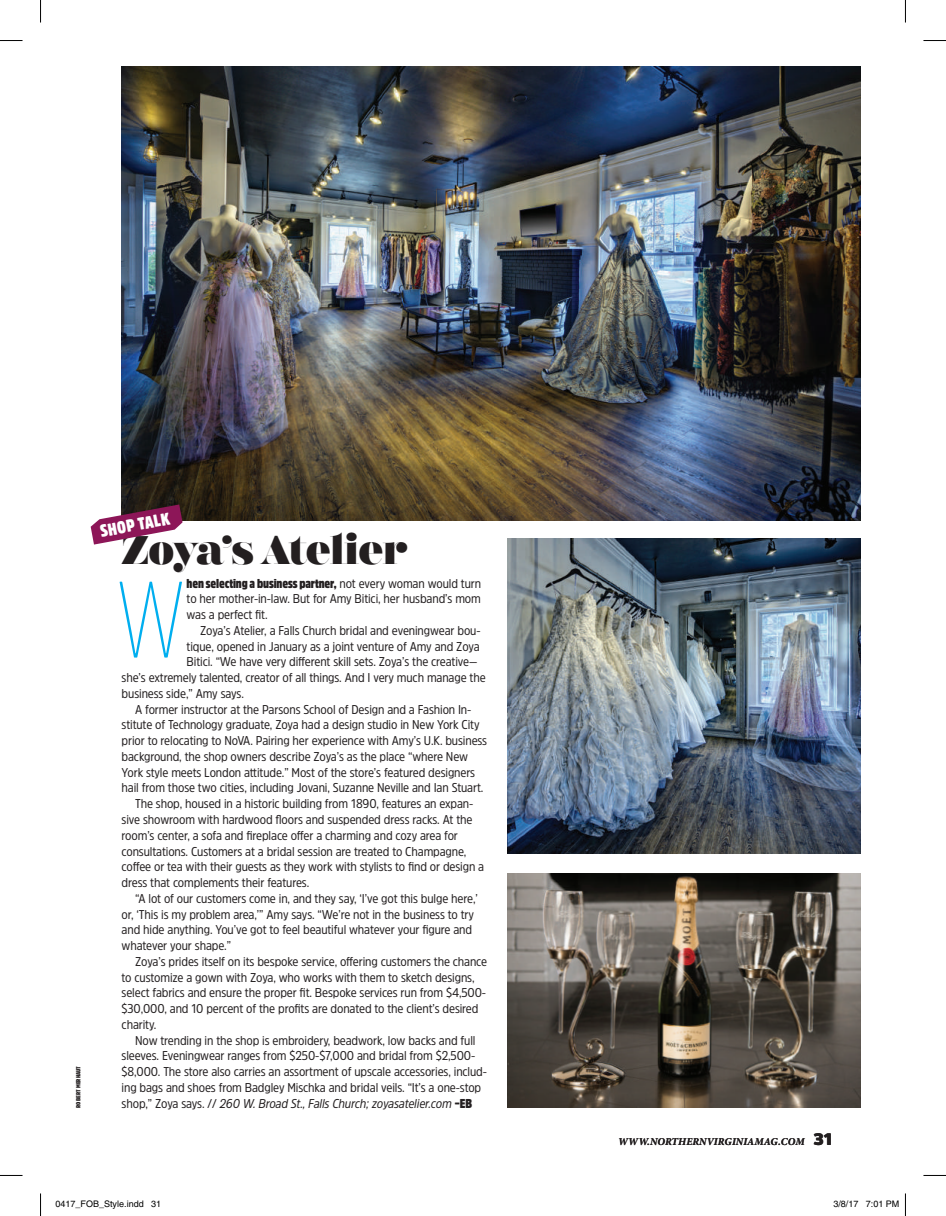
<style>
.page{position:relative;width:946px;height:1216px;background:#fff}
.page>*{position:absolute;margin:0;border:0;box-sizing:border-box;transform-origin:0 0}
.t1{font:100 108.3px "Amsi Pro Cond";color:#00aeef}
.t2{font:39.9px "Mastadoni G1";letter-spacing:-.03em;color:#231f20}
.t3{font:900 17.1px "Amsi Pro Cond";color:#fff}
.t4{font:12.75px/15.8px "Amsi Pro Narw";letter-spacing:-.01em;color:#231f20}
.t5{font:italic 12.75px "Amsi Pro Narw";letter-spacing:-.01em;color:#231f20}
.t6{font:900 12.75px "Amsi Pro Cond";letter-spacing:-.01em;color:#231f20}
.t7{font:italic 700 10.5px "Minion Pro";letter-spacing:.01em;color:#231f20}
.t8{font:9px "Helvetica";color:#000}
.t9{font:900 6px "Amsi Pro Cond";letter-spacing:.02em;color:#231f20}
.s1{font-family:"Amsi Pro Narw";font-weight:400}
.s2{font-style:normal}
.s3{font-family:"Amsi Pro Cond";font-weight:900;font-style:normal}
.s4{font-family:"Amsi Pro";font-weight:900;font-style:normal;font-size:16.5px}
</style>
<div class="page">
<img style="left:507px;top:538px;width:352px;height:315px">
<img style="left:122px;top:67px;width:737px;height:453px">
<svg style="left:91px;top:504px;width:91px;height:40px"></svg>
<img style="left:507px;top:873px;width:352px;height:234px">
<svg style="left:0;top:40px;width:22px;height:1px"></svg>
<svg style="left:923px;top:40px;width:22px;height:1px"></svg>
<svg style="left:40px;top:0;width:1px;height:23px"></svg>
<svg style="left:40px;top:1193px;width:1px;height:22px"></svg>
<svg style="left:904px;top:0;width:1px;height:22px"></svg>
<svg style="left:904px;top:1194px;width:1px;height:21px"></svg>
<p class="t9" style="left:74px;top:1107px;width:43px;rotate:-90deg">ROBERT MERHAUT</p>
<h3 class="t3" style="left:98px;top:520px;width:72px;rotate:-11deg">SHOP TALK</h3>
<h2 class="t2" style="left:122px;top:525px;width:287px">Zoya’s Atelier</h2>
<h1 class="t1" style="left:116px;top:544px;width:70px">W</h1>
<p class="t6" style="left:186px;top:574px;width:296px">hen selecting a business partner, <span class="s1">not every woman would turn</span></p>
<p class="t4" style="left:186px;top:590px;width:295px">to her mother-in-law. But for Amy Bitici, her husband’s mom was a perfect fit.</p>
<p class="t4" style="left:200px;top:622px;width:282px">Zoya’s Atelier, a Falls Church bridal and eveningwear bou-</p>
<p class="t4" style="left:186px;top:637px;width:294px">tique, opened in January as a joint venture of Amy and Zoya</p>
<p class="t4" style="left:186px;top:653px;width:292px">Bitici. “We have very different skill sets. Zoya’s the creative—</p>
<p class="t4" style="left:122px;top:669px;width:365px">she’s extremely talented, creator of all things. And I very much manage the</p>
<p class="t4" style="left:122px;top:685px;width:124px">business side,” Amy says.</p>
<p class="t4" style="left:135px;top:700px;width:337px">A former instructor at the Parsons School of Design and a Fashion In-</p>
<p class="t4" style="left:122px;top:716px;width:359px">stitute of Technology graduate, Zoya had a design studio in New York City</p>
<p class="t4" style="left:122px;top:732px;width:367px">prior to relocating to NoVA. Pairing her experience with Amy’s U.K. business</p>
<p class="t4" style="left:122px;top:748px;width:348px">background, the shop owners describe Zoya’s as the place “where New</p>
<p class="t4" style="left:122px;top:763px;width:355px">York style meets London attitude.” Most of the store’s featured designers</p>
<p class="t4" style="left:122px;top:779px;width:363px">hail from those two cities, including Jovani, Suzanne Neville and Ian Stuart.</p>
<p class="t4" style="left:135px;top:795px;width:339px">The shop, housed in a historic building from 1890, features an expan-</p>
<p class="t4" style="left:122px;top:811px;width:352px">sive showroom with hardwood floors and suspended dress racks. At the</p>
<p class="t4" style="left:122px;top:826px;width:338px">room’s center, a sofa and fireplace offer a charming and cozy area for</p>
<p class="t4" style="left:122px;top:842px;width:346px">consultations. Customers at a bridal session are treated to Champagne,</p>
<p class="t4" style="left:122px;top:858px;width:364px">coffee or tea with their guests as they work with stylists to find or design a</p>
<p class="t4" style="left:122px;top:874px;width:189px">dress that complements their features.</p>
<p class="t4" style="left:135px;top:889px;width:344px">“A lot of our customers come in, and they say, ‘I’ve got this bulge here,’</p>
<p class="t4" style="left:122px;top:905px;width:353px">or, ‘This is my problem area,’” Amy says. “We’re not in the business to try</p>
<p class="t4" style="left:122px;top:921px;width:352px">and hide anything. You’ve got to feel beautiful whatever your figure and</p>
<p class="t4" style="left:122px;top:937px;width:111px">whatever your shape.”</p>
<p class="t4" style="left:135px;top:952px;width:353px">Zoya’s prides itself on its bespoke service, offering customers the chance</p>
<p class="t4" style="left:122px;top:968px;width:354px">to customize a gown with Zoya, who works with them to sketch designs,</p>
<p class="t4" style="left:122px;top:984px;width:366px">select fabrics and ensure the proper fit. Bespoke services run from $4,500-</p>
<p class="t4" style="left:122px;top:1000px;width:358px">$30,000, and 10 percent of the profits are donated to the client’s desired</p>
<p class="t4" style="left:122px;top:1015px;width:36px">charity.</p>
<p class="t4" style="left:135px;top:1031px;width:342px">Now trending in the shop is embroidery, beadwork, low backs and full</p>
<p class="t4" style="left:122px;top:1047px;width:355px">sleeves. Eveningwear ranges from $250-$7,000 and bridal from $2,500-</p>
<p class="t4" style="left:122px;top:1063px;width:367px">$8,000. The store also carries an assortment of upscale accessories, includ-</p>
<p class="t4" style="left:122px;top:1078px;width:361px">ing bags and shoes from Badgley Mischka and bridal veils. “It’s a one-stop</p>
<p class="t5" style="left:122px;top:1094px;width:352px"><span class="s2">shop,” Zoya says. //</span> 260 W. Broad St., Falls Church; zoyasatelier.com <span class="s3">–EB</span></p>
<p class="t7" style="left:617px;top:1133px;width:216px">WWW.NORTHERNVIRGINIAMAG.COM <span class="s4">31</span></p>
<p class="t8" style="left:56px;top:1198px;width:107px">0417_FOB_Style.indd 31</p>
<p class="t8" style="left:833px;top:1198px;width:68px">3/8/17 7:01 PM</p>
</div>
